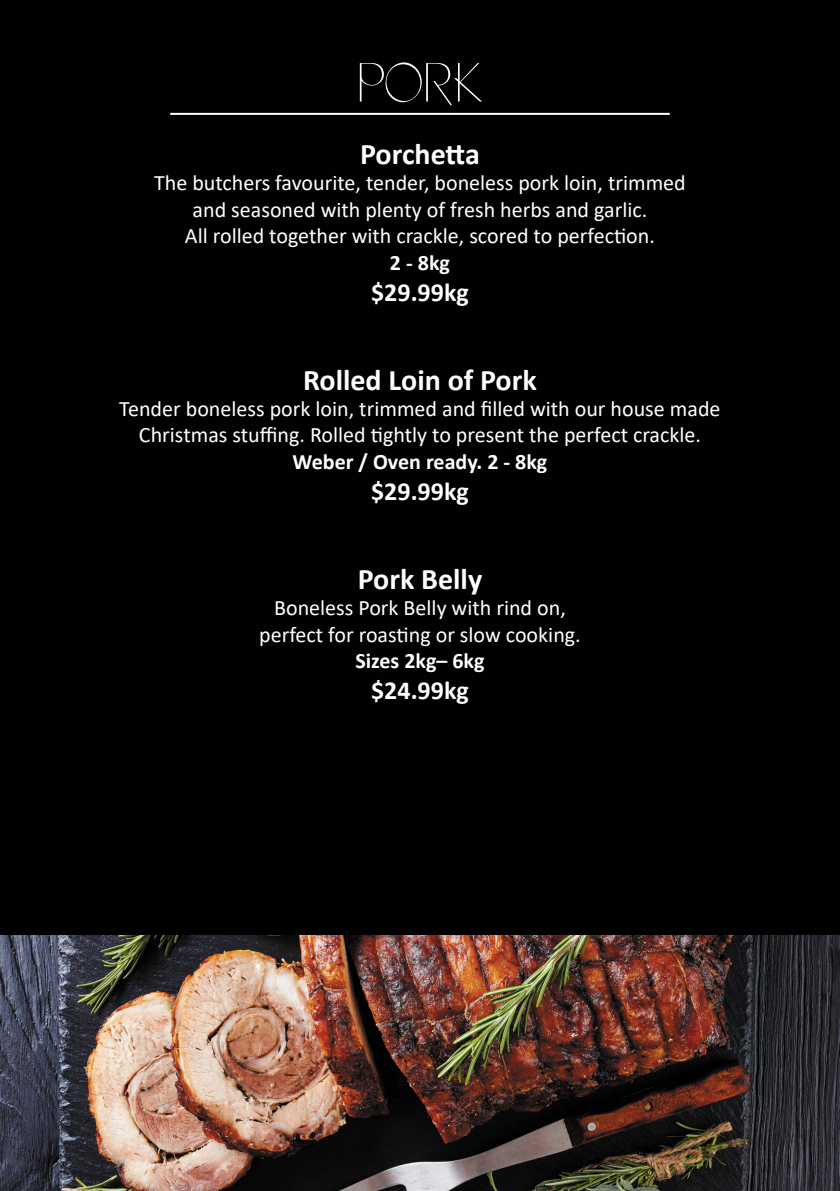
<style>
.page{position:relative;width:840px;height:1191px;background:#fff}
.page>*{position:absolute;margin:0;border:0;box-sizing:border-box;transform-origin:0 0}
.Heading{font:56px "Jasper";color:#fff}
.Sub_Heading{font:700 30px "Calibri";color:#fff}
.Price{font:700 26px "Calibri";color:#fff}
.Body{font:22px/26.4px "Calibri";color:#fff;text-align:center}
.Sizes{font:700 22px "Calibri";color:#fff}
</style>
<div class="page">
<div style="left:0;top:0;width:839px;height:1191px;background:#010101"></div>
<hr style="left:170px;top:113px;width:499px;height:2px;background:#fff">
<img style="left:0;top:935px;width:839px;height:256px">
<p class="Heading" style="left:357px;top:55px;width:127px">Pork</p>
<p class="Sub_Heading" style="left:360px;top:133px;width:121px">Porchetta</p>
<p class="Body" style="left:154px;top:169px;width:533px">The butchers favourite, tender, boneless pork loin, trimmed and seasoned with plenty of fresh herbs and garlic.</p>
<p class="Body" style="left:185px;top:222px;width:471px">All rolled together with crackle, scored to perfection.</p>
<p class="Sizes" style="left:390px;top:247px;width:61px">2 - 8kg</p>
<p class="Price" style="left:371px;top:274px;width:99px">$29.99kg</p>
<p class="Sub_Heading" style="left:303px;top:358px;width:235px">Rolled Loin of Pork</p>
<p class="Body" style="left:119px;top:395px;width:602px">Tender boneless pork loin, trimmed and filled with our house made<br>Christmas stuffing. Rolled tightly to present the perfect crackle.</p>
<p class="Sizes" style="left:292px;top:446px;width:256px">Weber / Oven ready. 2 - 8kg</p>
<p class="Price" style="left:371px;top:473px;width:99px">$29.99kg</p>
<p class="Sub_Heading" style="left:357px;top:558px;width:126px">Pork Belly</p>
<p class="Body" style="left:259px;top:594px;width:323px">Boneless Pork Belly with rind on, perfect for roasting or slow cooking.</p>
<p class="Sizes" style="left:355px;top:645px;width:131px">Sizes 2kg– 6kg</p>
<p class="Price" style="left:371px;top:672px;width:99px">$24.99kg</p>
</div>
